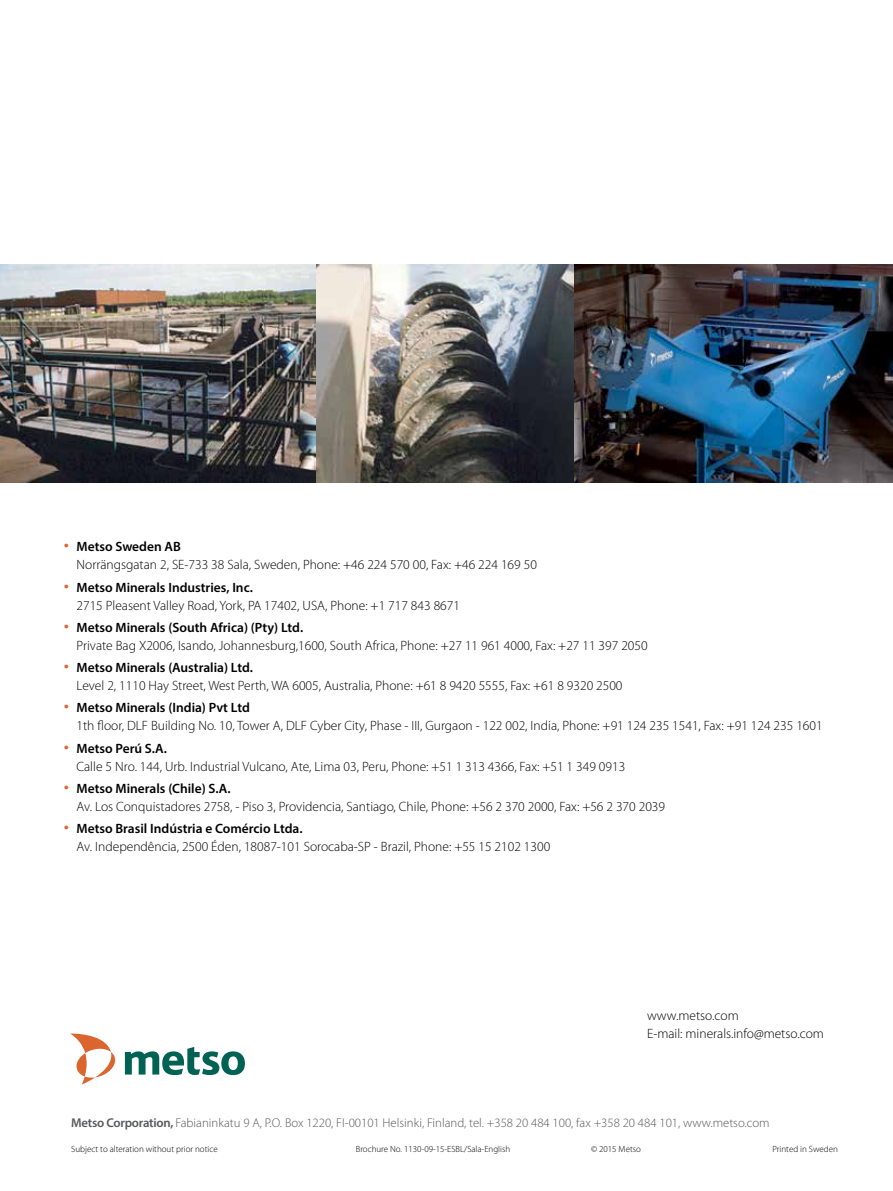
<style>
.page{position:relative;width:893px;height:1191px;background:#fff}
.page>*{position:absolute;margin:0;border:0;box-sizing:border-box;transform-origin:0 0}
.t1{font:300 13.5px/18px "Myriad Pro";color:#000}
.t2{font:300 12.75px "Myriad Pro";color:#58595b}
.t3{font:300 9px "Myriad Pro";color:#000}
.s1{font-size:21px;color:#dc642d}
.s2{font-weight:600}
</style>
<div class="page">
<svg style="left:125px;top:1047px;width:120px;height:28px"></svg>
<svg style="left:70px;top:1033px;width:45px;height:51px"></svg>
<img style="left:315px;top:264px;width:259px;height:218px">
<img style="left:0;top:264px;width:315px;height:218px">
<img style="left:574px;top:264px;width:319px;height:218px">
<p class="t1" style="left:77px;top:538px;width:462px;text-indent:-13px"><span class="s1">•</span> <span class="s2">Metso Sweden AB<br></span>Norrängsgatan 2, SE-733 38 Sala, Sweden, Phone: +46 224 570 00, Fax: +46 224 169 50</p>
<p class="t1" style="left:77px;top:578px;width:385px;text-indent:-13px"><span class="s1">•</span> <span class="s2">Metso Minerals Industries, Inc.<br></span>2715 Pleasent Valley Road, York, PA 17402, USA, Phone: +1 717 843 8671</p>
<p class="t1" style="left:77px;top:618px;width:573px;text-indent:-13px"><span class="s1">•</span> <span class="s2">Metso Minerals (South Africa) (Pty) Ltd.<br></span>Private Bag X2006, Isando, Johannesburg,1600, South Africa, Phone: +27 11 961 4000, Fax: +27 11 397 2050</p>
<p class="t1" style="left:77px;top:659px;width:547px;text-indent:-13px"><span class="s1">•</span> <span class="s2">Metso Minerals (Australia) Ltd.<br></span>Level 2, 1110 Hay Street, West Perth, WA 6005, Australia, Phone: +61 8 9420 5555, Fax: +61 8 9320 2500</p>
<p class="t1" style="left:77px;top:699px;width:748px;text-indent:-13px"><span class="s1">•</span> <span class="s2">Metso Minerals (India) Pvt Ltd<br></span>1th floor, DLF Building No. 10, Tower A, DLF Cyber City, Phase - III, Gurgaon - 122 002, India, Phone: +91 124 235 1541, Fax: +91 124 235 1601</p>
<p class="t1" style="left:77px;top:739px;width:550px;text-indent:-13px"><span class="s1">•</span> <span class="s2">Metso Perú S.A.<br></span>Calle 5 Nro. 144, Urb. Industrial Vulcano, Ate, Lima 03, Peru, Phone: +51 1 313 4366, Fax: +51 1 349 0913</p>
<p class="t1" style="left:77px;top:779px;width:590px;text-indent:-13px"><span class="s1">•</span> <span class="s2">Metso Minerals (Chile) S.A.<br></span>Av. Los Conquistadores 2758, - Piso 3, Providencia, Santiago, Chile, Phone: +56 2 370 2000, Fax: +56 2 370 2039</p>
<p class="t1" style="left:77px;top:820px;width:475px;text-indent:-13px"><span class="s1">•</span> <span class="s2">Metso Brasil Indústria e Comércio Ltda.<br></span>Av. Independência, 2500 Éden, 18087-101 Sorocaba-SP - Brazil, Phone: +55 15 2102 1300</p>
<p class="t1" style="left:647px;top:1007px;width:178px">www.metso.com<br>E-mail: minerals.info@metso.com</p>
<p class="t2" style="left:71px;top:1115px;width:700px"><span class="s2">Metso Corporation,</span> Fabianinkatu 9 A, P.O. Box 1220, FI-00101 Helsinki, Finland, tel. +358 20 484 100, fax +358 20 484 101, www.metso.com</p>
<p class="t3" style="left:71px;top:1143px;width:148px">Subject to alteration without prior notice</p>
<p class="t3" style="left:356px;top:1143px;width:156px">Brochure No. 1130-09-15-ESBL/Sala-English</p>
<p class="t3" style="left:591px;top:1143px;width:51px">© 2015 Metso</p>
<p class="t3" style="left:772px;top:1143px;width:67px">Printed in Sweden</p>
</div>
